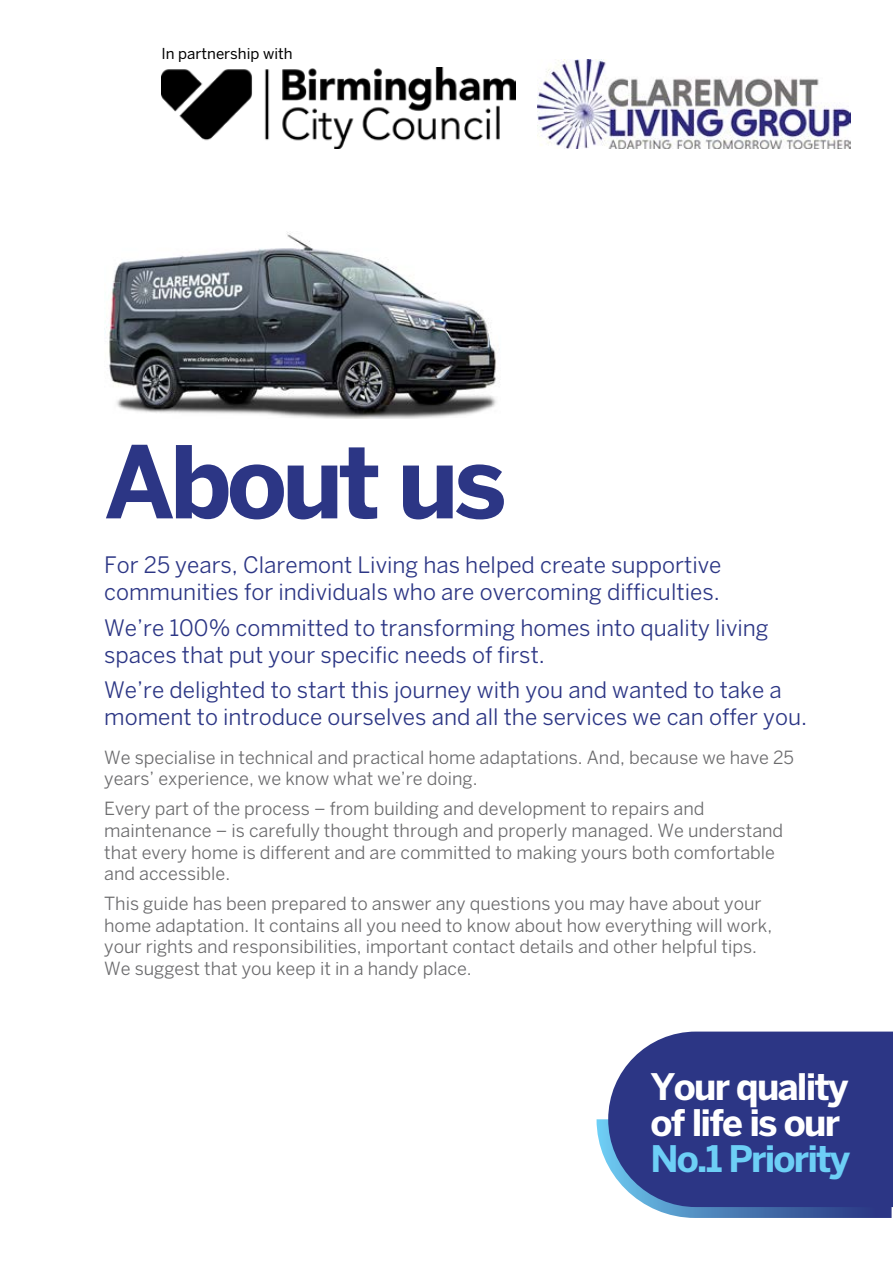
<style>
.page{position:relative;width:893px;height:1263px;background:#fff}
.page>*{position:absolute;margin:0;border:0;box-sizing:border-box;transform-origin:0 0}
.t1{font:700 99.15px "Benton Sans";letter-spacing:-.05em;color:#2c3685}
.t2{font:700 36.3px/36.3px "Benton Sans";letter-spacing:-.05em;color:#fff}
.t3{font:700 36.3px "Benton Sans";letter-spacing:-.05em;color:#6dcff6}
.t4{font:22.5px/27px "Benton Sans";color:#2c3685}
.t5{font:18px/21.6px "Benton Sans";color:#6b6b6d}
.t6{font:15px "Benton Sans";color:#000}
</style>
<div class="page">
<img style="left:104px;top:232px;width:393px;height:186px">
<svg style="left:596px;top:1119px;width:296px;height:99px"></svg>
<svg style="left:608px;top:1031px;width:285px;height:176px;background:#38438d"></svg>
<img style="left:538px;top:59px;width:313px;height:89px">
<img style="left:162px;top:68px;width:353px;height:80px">
<p class="t6" style="left:162px;top:45px;width:132px">In partnership with</p>
<h1 class="t1" style="left:104px;top:423px;width:404px">About us</h1>
<p class="t4" style="left:104px;top:551px;width:619px">For 25 years, Claremont Living has helped create supportive communities for individuals who are overcoming difficulties.</p>
<p class="t4" style="left:104px;top:614px;width:666px">We’re 100% committed to transforming homes into quality living spaces that put your specific needs of first.</p>
<p class="t4" style="left:104px;top:676px;width:704px">We’re delighted to start this journey with you and wanted to take a moment to introduce ourselves and all the services we can offer you.</p>
<p class="t5" style="left:104px;top:746px;width:691px">We specialise in technical and practical home adaptations. And, because we have 25 years’ experience, we know what we’re doing.</p>
<p class="t5" style="left:104px;top:798px;width:681px">Every part of the process – from building and development to repairs and maintenance – is carefully thought through and properly managed. We understand that every home is different and are committed to making yours both comfortable and accessible.</p>
<p class="t5" style="left:104px;top:893px;width:670px">This guide has been prepared to answer any questions you may have about your home adaptation. It contains all you need to know about how everything will work, your rights and responsibilities, important contact details and other helpful tips.<br>We suggest that you keep it in a handy place.</p>
<h2 class="t2" style="left:650px;top:1068px;width:199px">Your quality of life is our</h2>
<h2 class="t3" style="left:650px;top:1137px;width:201px">No.1 Priority</h2>
</div>
